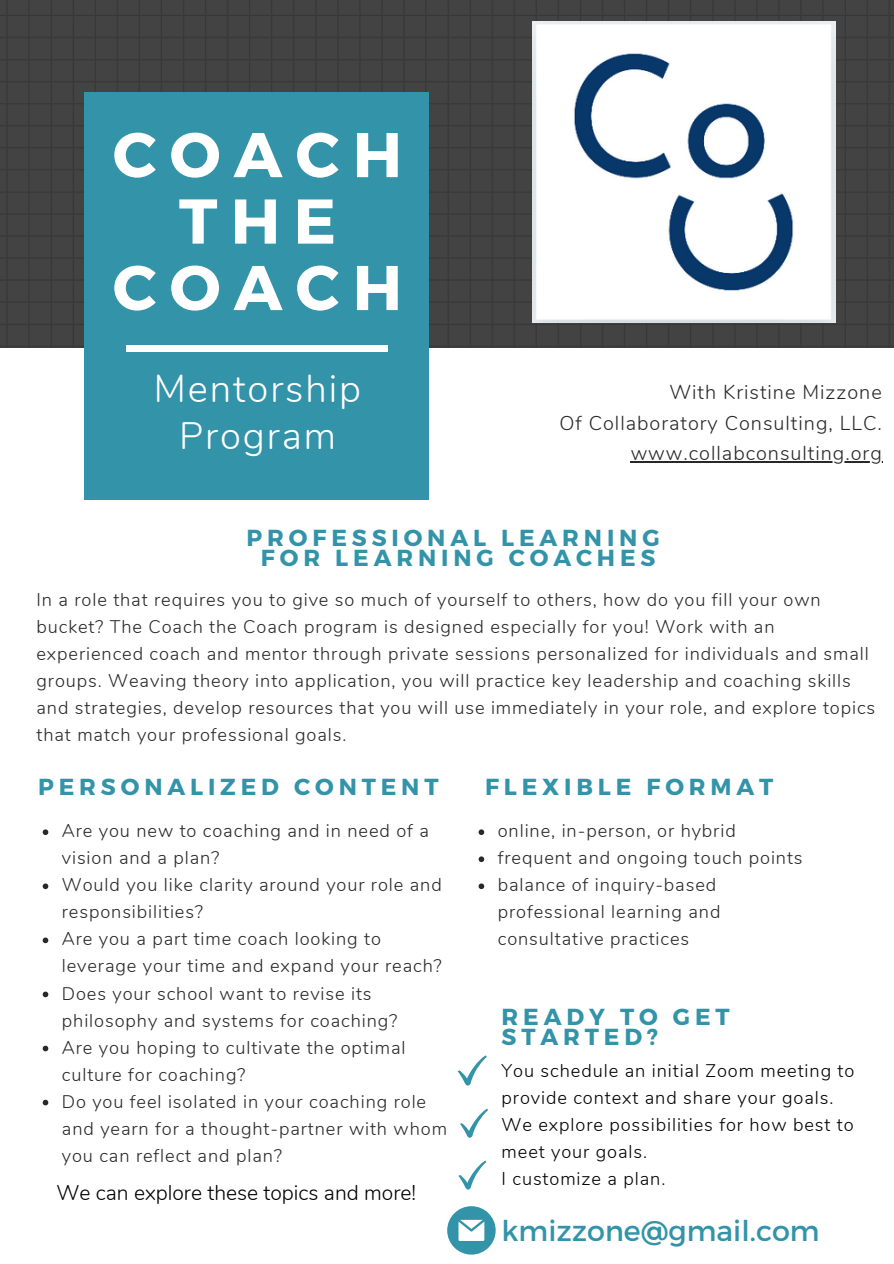
<style>
.page{position:relative;width:894px;height:1264px;background:#fff}
.page>*{position:absolute;margin:0;border:0;box-sizing:border-box;transform-origin:0 0}
.t1{font:700 63px/66.4px "Montserrat";letter-spacing:.21em;color:#fff;text-align:center}
.t2{font:300 38.25px/47.2px "Nunito";letter-spacing:.05em;color:#fff;text-align:center}
.t3{font:28.5px "Montserrat";color:#3293a9}
.t4{font:700 23.25px/20.2px "Montserrat";letter-spacing:.21em;color:#3293a9;text-align:center}
.t5{font:300 21px "Nunito";color:#000}
.t6{font:300 19.8px/30.5px "Nunito";letter-spacing:.05em;color:#282828;text-align:right}
.t7{font:300 18.15px/27px "Nunito";letter-spacing:.05em;color:#282828}
.t8{font:300 18.15px/27px "Nunito";letter-spacing:.05em;color:#000}
</style>
<div class="page">
<img style="left:0;top:0;width:893px;height:349px">
<div style="left:84px;top:92px;width:344px;height:408px;background:#3293a9"></div>
<div style="left:126px;top:346px;width:262px;height:5px;background:#fff"></div>
<svg style="left:457px;top:1055px;width:29px;height:30px"></svg>
<svg style="left:460px;top:1108px;width:28px;height:29px"></svg>
<svg style="left:458px;top:1160px;width:28px;height:29px"></svg>
<img style="left:532px;top:21px;width:303px;height:301px">
<svg style="left:447px;top:1206px;width:48px;height:48px"></svg>
<svg style="left:43px;top:829px;width:5px;height:6px"></svg>
<svg style="left:43px;top:883px;width:5px;height:6px"></svg>
<svg style="left:43px;top:937px;width:5px;height:6px"></svg>
<svg style="left:43px;top:991px;width:5px;height:6px"></svg>
<svg style="left:43px;top:1045px;width:5px;height:6px"></svg>
<svg style="left:43px;top:1099px;width:5px;height:6px"></svg>
<svg style="left:478px;top:829px;width:6px;height:6px"></svg>
<svg style="left:478px;top:856px;width:6px;height:6px"></svg>
<svg style="left:478px;top:883px;width:6px;height:6px"></svg>
<hr style="left:630px;top:461px;width:252px;height:1px;background:#282828">
<h1 class="t1" style="left:113px;top:118px;width:291px">COACH<br>THE<br>COACH</h1>
<h2 class="t2" style="left:154px;top:365px;width:209px">Mentorship<br>Program</h2>
<p class="t6" style="left:559px;top:377px;width:324px">With Kristine Mizzone<br>Of Collaboratory Consulting, LLC. www.collabconsulting.org</p>
<p class="t4" style="left:246px;top:526px;width:414px">PROFESSIONAL LEARNING<br>FOR LEARNING COACHES</p>
<p class="t7" style="left:36px;top:586px;width:840px">In a role that requires you to give so much of yourself to others, how do you fill your own bucket? The Coach the Coach program is designed especially for you! Work with an experienced coach and mentor through private sessions personalized for individuals and small groups. Weaving theory into application, you will practice key leadership and coaching skills and strategies, develop resources that you will use immediately in your role, and explore topics that match your professional goals.</p>
<p class="t4" style="left:38px;top:775px;width:402px">PERSONALIZED CONTENT</p>
<p class="t7" style="left:62px;top:817px;width:386px">Are you new to coaching and in need of a vision and a plan?<br>Would you like clarity around your role and responsibilities?<br>Are you a part time coach looking to leverage your time and expand your reach?<br>Does your school want to revise its philosophy and systems for coaching?<br>Are you hoping to cultivate the optimal culture for coaching?<br>Do you feel isolated in your coaching role and yearn for a thought-partner with whom you can reflect and plan?</p>
<p class="t4" style="left:485px;top:775px;width:290px">FLEXIBLE FORMAT</p>
<p class="t7" style="left:497px;top:817px;width:306px">online, in-person, or hybrid frequent and ongoing touch points balance of inquiry-based professional learning and consultative practices</p>
<p class="t4" style="left:501px;top:1005px;width:229px;text-align:left">READY TO GET<br>STARTED?</p>
<p class="t8" style="left:501px;top:1057px;width:354px">You schedule an initial Zoom meeting to provide context and share your goals.<br>We explore possibilities for how best to meet your goals.<br>I customize a plan.</p>
<p class="t5" style="left:56px;top:1179px;width:361px">We can explore these topics and more!</p>
<h3 class="t3" style="left:501px;top:1212px;width:319px">kmizzone@gmail.com</h3>
</div>
